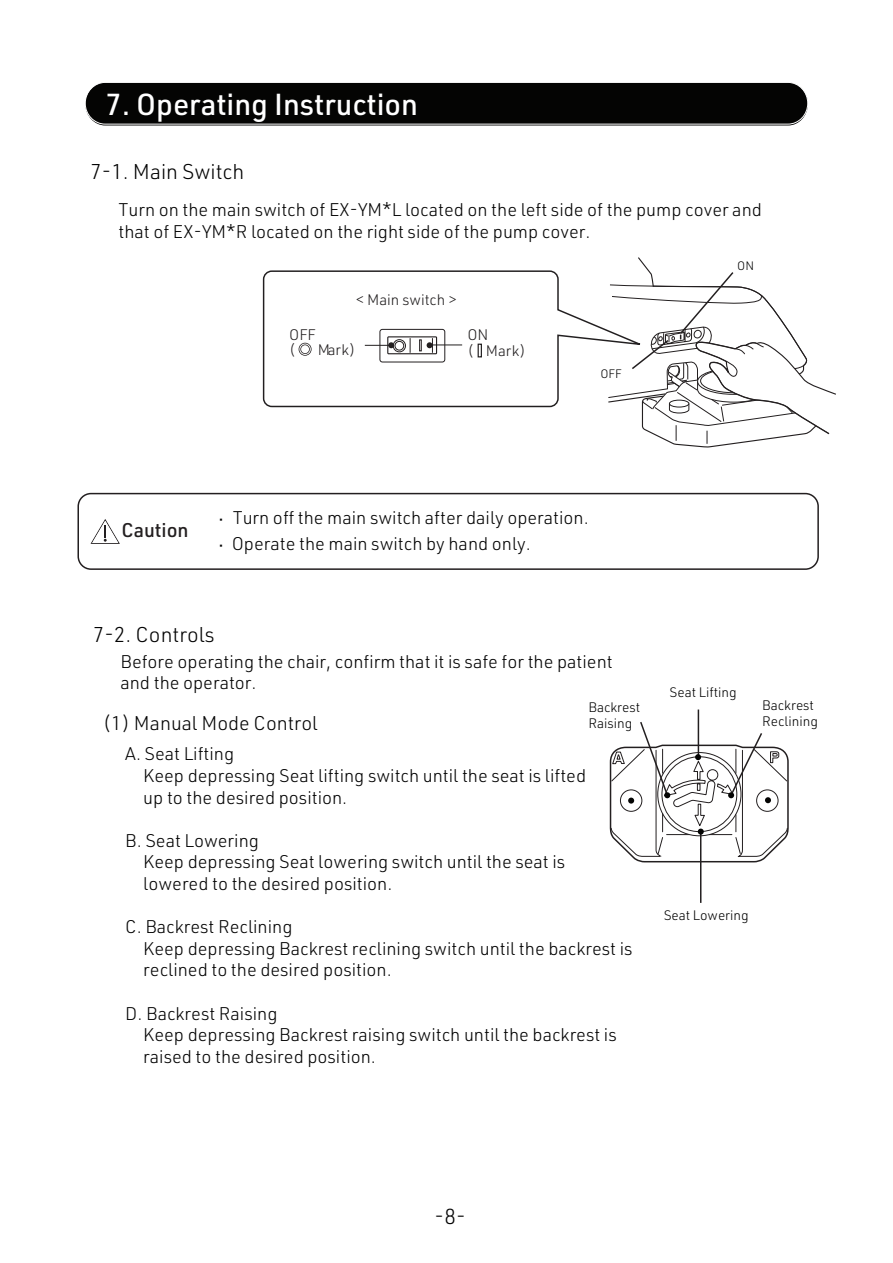
<style>
.page{position:relative;width:893px;height:1263px;background:#fff}
.page>*{position:absolute;margin:0;border:0;box-sizing:border-box;transform-origin:0 0}
.t1{font:500 29.7px "URWDIN";color:#fff}
.t2{font:300 21.3px "URWDIN";color:#030303}
.t3{font:300 21px "URWDIN";color:#030303}
.t4{font:300 19.5px "URWDIN";color:#030303}
.t5{font:500 19.5px "URWDIN";color:#231f20}
.t6{font:300 18px/21.6px "URWDIN";color:#030303}
.t7{font:300 15px/15.1px "URWDIN";color:#221f20}
.t8{font:300 13.5px/16.2px "URWDIN";color:#030303}
.t9{font:300 12px "URWDIN";color:#030303}
.t10{font:12px "MS Gothic";color:#030303}
.s1{font-family:"MS Gothic";font-weight:400;font-size:12px}
</style>
<div class="page">
<hr style="left:698px;top:709px;width:1px;height:48px;background:#231f20">
<svg style="left:609px;top:720px;width:180px;height:143px"></svg>
<hr style="left:700px;top:831px;width:1px;height:72px;background:#231f20">
<div style="left:698px;top:828px;width:6px;height:7px;background:#040403;border-radius:50%"></div>
<div style="left:85px;top:82px;width:723px;height:43px;background:#040403;border-radius:21px"></div>
<div style="left:85px;top:82px;width:723px;height:42px;border:1px solid #fff;border-radius:20px"></div>
<svg style="left:262px;top:270px;width:345px;height:138px"></svg>
<div style="left:387px;top:336px;width:50px;height:18px;border:1px solid #231f20"></div>
<div style="left:380px;top:329px;width:65px;height:33px;border:1px solid #231f20;border-radius:3px"></div>
<svg style="left:299px;top:343px;width:13px;height:13px"></svg>
<div style="left:478px;top:344px;width:4px;height:13px;border:1px solid #221f20"></div>
<svg style="left:365px;top:338px;width:68px;height:15px"></svg>
<hr style="left:430px;top:345px;width:32px;height:1px;background:#221f20">
<svg style="left:607px;top:257px;width:229px;height:191px"></svg>
<div style="left:77px;top:493px;width:742px;height:77px;border:2px solid #231f20;border-radius:13px"></div>
<svg style="left:91px;top:519px;width:29px;height:25px"></svg>
<h1 class="t1" style="left:106px;top:85px;width:314px">7. Operating Instruction</h1>
<p class="t3" style="left:90px;top:158px;width:156px">7-1. Main Switch</p>
<p class="t6" style="left:119px;top:198px;width:645px">Turn on the main switch of EX-YM*L located on the left side of the pump cover and that of EX-YM*R located on the right side of the pump cover.</p>
<p class="t7" style="left:356px;top:292px;width:102px">&lt; Main switch &gt;</p>
<p class="t7" style="left:289px;top:326px;width:28px">OFF (</p>
<p class="t7" style="left:318px;top:341px;width:39px">Mark)</p>
<p class="t7" style="left:467px;top:326px;width:60px;line-height:16.5px">ON<br>( Mark)</p>
<p class="t9" style="left:600px;top:366px;width:23px">OFF</p>
<p class="t5" style="left:122px;top:517px;width:69px">Caution</p>
<p class="t6" style="left:215px;top:504px;width:375px;line-height:26.2px;text-indent:18px">Turn off the main switch after daily operation.<span class="s1">・</span> Operate the main switch by hand only.</p>
<p class="t10" style="left:215px;top:513px;width:14px">・</p>
<p class="t9" style="left:737px;top:258px;width:18px">ON</p>
<p class="t3" style="left:93px;top:621px;width:123px">7-2. Controls</p>
<p class="t6" style="left:120px;top:650px;width:494px">Before operating the chair, confirm that it is safe for the patient and the operator.</p>
<p class="t4" style="left:103px;top:711px;width:216px">(1) Manual Mode Control</p>
<p class="t6" style="left:143px;top:743px;width:444px;text-indent:-18px">A. Seat Lifting<br>Keep depressing Seat lifting switch until the seat is lifted up to the desired position.</p>
<p class="t6" style="left:143px;top:829px;width:423px;text-indent:-18px">B. Seat Lowering<br>Keep depressing Seat lowering switch until the seat is lowered to the desired position.</p>
<p class="t6" style="left:143px;top:915px;width:491px;text-indent:-18px">C. Backrest Reclining<br>Keep depressing Backrest reclining switch until the backrest is reclined to the desired position.</p>
<p class="t6" style="left:143px;top:1002px;width:475px;text-indent:-18px">D. Backrest Raising<br>Keep depressing Backrest raising switch until the backrest is raised to the desired position.</p>
<p class="t8" style="left:670px;top:684px;width:69px">Seat Lifting</p>
<p class="t8" style="left:588px;top:699px;width:53px">Backrest<br>Raising</p>
<p class="t8" style="left:762px;top:696px;width:57px">Backrest<br>Reclining</p>
<p class="t8" style="left:664px;top:907px;width:87px">Seat Lowering</p>
<p class="t2" style="left:434px;top:1202px;width:33px">-8-</p>
</div>
